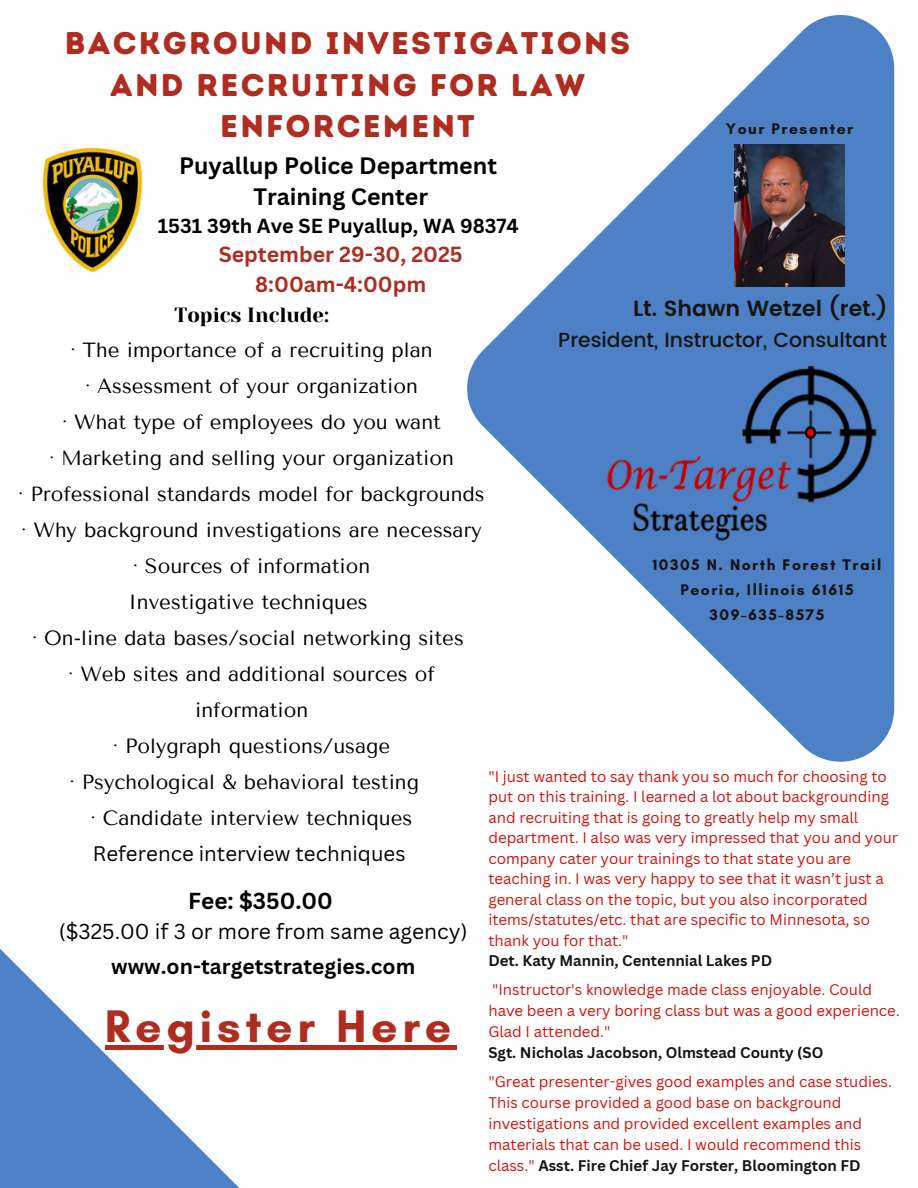
<style>
.page{position:relative;width:918px;height:1188px;background:#fff}
.page>*{position:absolute;margin:0;border:0;box-sizing:border-box;transform-origin:0 0}
.t1{font:700 46.5px "Glacial Indifference";letter-spacing:.1em;color:#ae2c20}
.t2{font:31.35px/41.7px "Intro Rust Base";letter-spacing:.07em;color:#ae2c20;text-align:center}
.t3{font:700 23.1px/31.5px "Canva Sans";color:#000;text-align:center}
.t4{font:700 22.5px "Canva Sans";color:#000}
.t5{font:600 21.9px "Poppins";color:#141413}
.t6{font:700 21.3px/29.2px "Canva Sans";color:#ae2c20;text-align:center}
.t7{font:21px "Canva Sans";color:#000}
.t8{font:700 21px "Canva Sans";color:#000}
.t9{font:20.4px "Tenor Sans";color:#000}
.t10{font:500 20.4px "Poppins";color:#141413}
.t11{font:20.4px "Canva Sans";color:#000}
.t12{font:20.4px "Yeseva One";color:#000}
.t13{font:700 19.8px "Canva Sans";color:#000}
.t14{font:700 15.6px/24.9px "Glacial Indifference";letter-spacing:.1em;color:#141413;text-align:center}
.t15{font:15px/20.5px "Canva Sans";color:#d3100a}
.t16{font:700 15px "Canva Sans";color:#141413}
.s1{font-weight:700;color:#141413}
</style>
<div class="page">
<svg style="left:467px;top:15px;width:427px;height:747px;fill:#4d80c5"></svg>
<svg style="left:0;top:949px;width:325px;height:239px"></svg>
<img style="left:42px;top:147px;width:101px;height:126px">
<img style="left:590px;top:366px;width:288px;height:179px">
<img style="left:735px;top:145px;width:110px;height:141px">
<hr style="left:105px;top:1046px;width:351px;height:4px;background:#ae2c20">
<h2 class="t2" style="left:65px;top:22px;width:567px">BACKGROUND INVESTIGATIONS<br>AND RECRUITING FOR LAW<br>ENFORCEMENT</h2>
<h3 class="t14" style="left:726px;top:116px;width:129px">Your Presenter</h3>
<p class="t3" style="left:179px;top:149px;width:319px">Puyallup Police Department<br>Training Center</p>
<p class="t13" style="left:158px;top:212px;width:363px">1531 39th Ave SE Puyallup, WA 98374</p>
<p class="t6" style="left:219px;top:240px;width:246px">September 29-30, 2025<br>8:00am-4:00pm</p>
<p class="t5" style="left:633px;top:296px;width:256px">Lt. Shawn Wetzel (ret.)</p>
<h3 class="t12" style="left:174px;top:303px;width:156px">Topics Include:</h3>
<h3 class="t9" style="left:71px;top:338px;width:363px">· The importance of a recruiting plan</h3>
<h3 class="t9" style="left:85px;top:374px;width:334px">· Assessment of your organization</h3>
<h3 class="t9" style="left:62px;top:410px;width:380px">· What type of employees do you want</h3>
<h3 class="t9" style="left:49px;top:446px;width:406px">· Marketing and selling your organization</h3>
<h3 class="t9" style="left:19px;top:482px;width:468px">· Professional standards model for backgrounds</h3>
<h3 class="t9" style="left:22px;top:518px;width:462px">· Why background investigations are necessary</h3>
<h3 class="t9" style="left:133px;top:554px;width:239px">· Sources of information</h3>
<h3 class="t9" style="left:129px;top:590px;width:241px">Investigative techniques</h3>
<h3 class="t9" style="left:32px;top:626px;width:433px">· On-line data bases/social networking sites</h3>
<h3 class="t9" style="left:69px;top:662px;width:368px">· Web sites and additional sources of</h3>
<h3 class="t9" style="left:195px;top:698px;width:115px">information</h3>
<h3 class="t9" style="left:113px;top:734px;width:279px">· Polygraph questions/usage</h3>
<h3 class="t9" style="left:70px;top:770px;width:351px">· Psychological &amp; behavioral testing</h3>
<h3 class="t9" style="left:91px;top:806px;width:323px">· Candidate interview techniques</h3>
<p class="t11" style="left:93px;top:839px;width:314px">Reference interview techniques</p>
<h4 class="t10" style="left:558px;top:328px;width:330px">President, Instructor, Consultant</h4>
<h5 class="t14" style="left:653px;top:552px;width:230px">10305 N. North Forest Trail<br>Peoria, Illinois 61615<br>309-635-8575</h5>
<p class="t15" style="left:488px;top:766px;width:411px">"I just wanted to say thank you so much for choosing to put on this training. I learned a lot about backgrounding and recruiting that is going to greatly help my small department. I also was very impressed that you and your company cater your trainings to that state you are teaching in. I was very happy to see that it wasn’t just a general class on the topic, but you also incorporated items/statutes/etc. that are specific to Minnesota, so thank you for that."</p>
<p class="t16" style="left:488px;top:950px;width:285px">Det. Katy Mannin, Centennial Lakes PD</p>
<p class="t15" style="left:488px;top:978px;width:413px;line-height:21px">"Instructor's knowledge made class enjoyable. Could have been a very boring class but was a good experience.<br>Glad I attended."</p>
<p class="t16" style="left:488px;top:1042px;width:337px">Sgt. Nicholas Jacobson, Olmstead County (SO</p>
<p class="t15" style="left:488px;top:1070px;width:405px;line-height:21px">"Great presenter-gives good examples and case studies.<br>This course provided a good base on background investigations and provided excellent examples and materials that can be used. I would recommend this class." <span class="s1">Asst. Fire Chief Jay Forster, Bloomington FD</span></p>
<h4 class="t4" style="left:188px;top:885px;width:146px">Fee: $350.00</h4>
<h4 class="t7" style="left:59px;top:916px;width:410px">($325.00 if 3 or more from same agency)</h4>
<p class="t8" style="left:111px;top:951px;width:306px">www.on-targetstrategies.com</p>
<h3 class="t1" style="left:105px;top:998px;width:348px">Register Here</h3>
</div>
